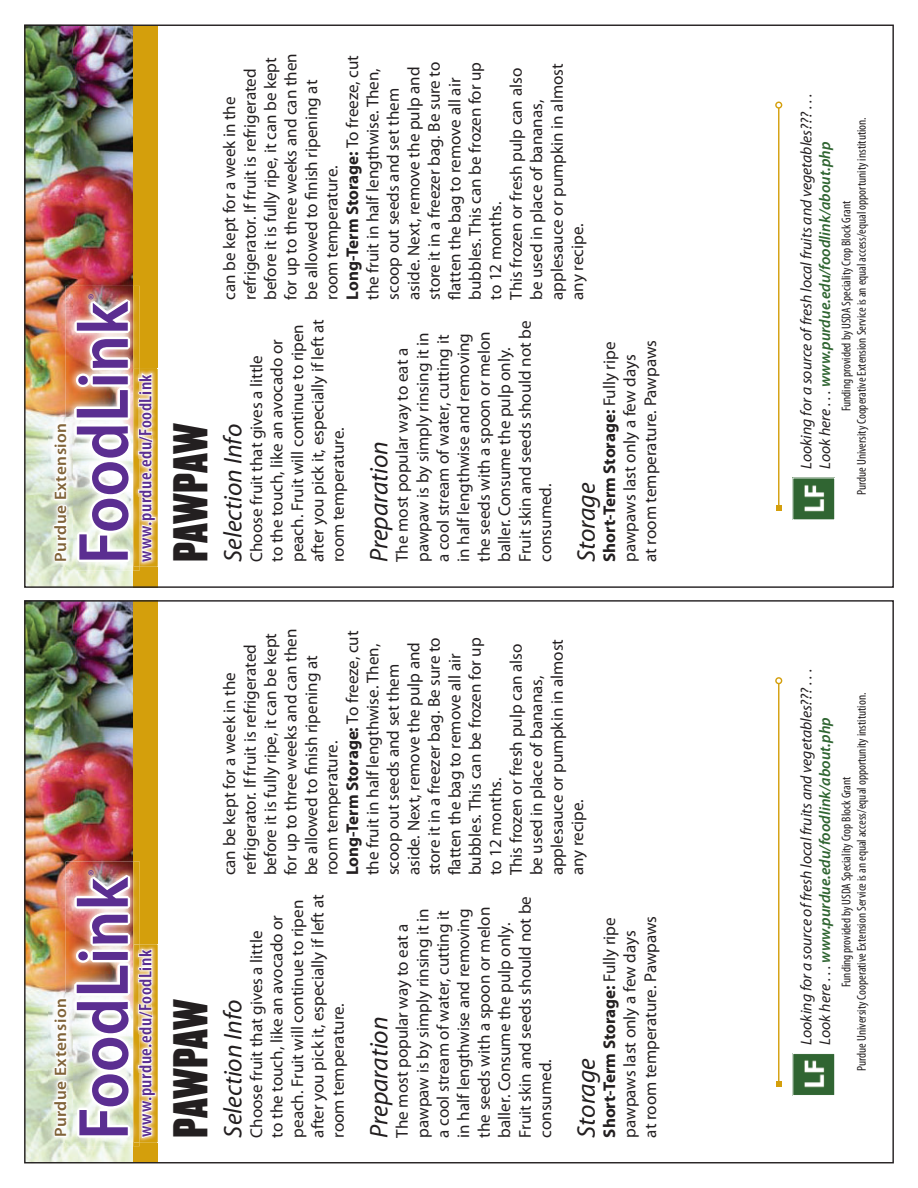
<style>
.page{position:relative;width:918px;height:1188px;background:#fff}
.page>*{position:absolute;margin:0;border:0;box-sizing:border-box;transform-origin:0 0}
.t1{font:600 71.7px "Myriad Pro";color:#5b2e91;scale:.9 1}
.t2{font:42.6px "Champion HTF Welterweight";letter-spacing:-.015em;color:#231f20}
.t3{font:italic 25.65px "Myriad Pro";color:#231f20}
.t4{font:600 condensed 18.15px "Myriad Pro";letter-spacing:.03em;color:#5b2e91;scale:1.06 1}
.t5{font:17.1px/20.4px "Myriad Pro";color:#231f20}
.t6{font:600 16.65px "Myriad Pro";letter-spacing:.03em;color:#806339;scale:1.04 1}
.t7{font:italic 15.6px/18.8px "Myriad Pro";color:#231f20}
.t8{font:15.45px "Myriad Pro";color:#5b2e91}
.t9{font:condensed 12.75px/15.3px "Myriad Pro";color:#231f20;text-align:center}
.s1{font-size:75.75px}
.s2{color:#5c2f92}
.s3{font-weight:700}
.s4{font-weight:600;color:#306532}
</style>
<div class="page">
<img style="left:26px;top:602px;width:107px;height:559px">
<div style="left:133px;top:600px;width:25px;height:563px;background:#d49f0c"></div>
<img style="left:140px;top:945px;width:18px;height:197px">
<img style="left:66px;top:862px;width:67px;height:284px">
<img style="left:133px;top:862px;width:7px;height:284px">
<svg style="left:138px;top:949px;width:18px;height:190px;background:#efdaab"></svg>
<img style="left:48px;top:993px;width:25px;height:149px">
<img style="left:52px;top:868px;width:80px;height:272px">
<hr style="left:778px;top:684px;width:1px;height:400px;background:#d49f0c">
<svg style="left:776px;top:1081px;width:6px;height:5px"></svg>
<div style="left:775px;top:677px;width:7px;height:7px;border:1px solid #d49f0c;border-radius:50%"></div>
<img style="left:795px;top:1055px;width:38px;height:39px">
<div style="left:793px;top:1053px;width:42px;height:43px;border:1px solid #fff"></div>
<img style="left:26px;top:27px;width:107px;height:559px">
<div style="left:133px;top:25px;width:25px;height:563px;background:#d49f0c"></div>
<img style="left:140px;top:369px;width:18px;height:198px">
<img style="left:66px;top:286px;width:67px;height:285px">
<img style="left:133px;top:286px;width:7px;height:285px">
<svg style="left:138px;top:373px;width:18px;height:190px;background:#efdbac"></svg>
<img style="left:48px;top:417px;width:25px;height:150px">
<img style="left:52px;top:293px;width:80px;height:271px">
<hr style="left:778px;top:108px;width:1px;height:400px;background:#d49f0c">
<svg style="left:776px;top:505px;width:6px;height:6px"></svg>
<div style="left:775px;top:102px;width:7px;height:7px;border:1px solid #d49f0c;border-radius:50%"></div>
<img style="left:795px;top:480px;width:38px;height:38px">
<p class="t6" style="left:51px;top:562px;width:135px;rotate:-90deg">Purdue Extension</p>
<p class="t8" style="left:88px;top:300px;width:8px;rotate:-90deg">®</p>
<h1 class="t1" style="left:61px;top:564px;width:293px;rotate:-90deg">Food<span class="s1">L</span>ink</h1>
<p class="t4" style="left:135px;top:459px;width:82px;rotate:-90deg">d <span class="s2">/</span>F <span class="s2">d</span>Li k</p>
<p class="t4" style="left:135px;top:562px;width:171px;rotate:-90deg">www.pur ue.e u oo n</p>
<p class="t4" style="left:135px;top:498px;width:9px;rotate:-90deg">d</p>
<p class="t5" style="left:220px;top:300px;width:248px;rotate:-90deg">can be kept for a week in the refrigerator. If fruit is refrigerated before it is fully ripe, it can be kept for up to three weeks and can then be allowed to finish ripening at room temperature.<br><span class="s3">Long-Term Storage:</span> To freeze, cut the fruit in half lengthwise. Then, scoop out seeds and set them aside. Next, remove the pulp and store it in a freezer bag. Be sure to flatten the bag to remove all air bubbles. This can be frozen for up to 12 months.<br>This frozen or fresh pulp can also be used in place of bananas, applesauce or pumpkin in almost any recipe.</p>
<p class="t5" style="left:247px;top:562px;width:245px;rotate:-90deg">Choose fruit that gives a little<br>to the touch, like an avocado or peach. Fruit will continue to ripen after you pick it, especially if left at room temperature.</p>
<h2 class="t2" style="left:173px;top:562px;width:140px;rotate:-90deg">PAWPAW</h2>
<h3 class="t3" style="left:223px;top:562px;width:139px;rotate:-90deg">Selection Info</h3>
<p class="t5" style="left:393px;top:562px;width:243px;rotate:-90deg">The most popular way to eat a pawpaw is by simply rinsing it in a cool stream of water, cutting it in half lengthwise and removing the seeds with a spoon or melon baller. Consume the pulp only.<br>Fruit skin and seeds should not be consumed.</p>
<h3 class="t3" style="left:369px;top:562px;width:123px;rotate:-90deg">Preparation</h3>
<p class="t5" style="left:600px;top:562px;width:223px;rotate:-90deg"><span class="s3">Short-Term Storage:</span> Fully ripe pawpaws last only a few days at room temperature. Pawpaws</p>
<h3 class="t3" style="left:576px;top:562px;width:81px;rotate:-90deg">Storage</h3>
<p class="t6" style="left:51px;top:1137px;width:135px;rotate:-90deg">Purdue Extension</p>
<p class="t8" style="left:88px;top:876px;width:8px;rotate:-90deg">®</p>
<h1 class="t1" style="left:61px;top:1140px;width:293px;rotate:-90deg">Food<span class="s1">L</span>ink</h1>
<p class="t4" style="left:135px;top:1035px;width:82px;rotate:-90deg">d <span class="s2">/</span>F <span class="s2">d</span>Li k</p>
<p class="t4" style="left:135px;top:1137px;width:171px;rotate:-90deg">www.pur ue.e u oo n</p>
<p class="t4" style="left:135px;top:1073px;width:9px;rotate:-90deg">d</p>
<p class="t5" style="left:220px;top:875px;width:248px;rotate:-90deg">can be kept for a week in the refrigerator. If fruit is refrigerated before it is fully ripe, it can be kept for up to three weeks and can then be allowed to finish ripening at room temperature.<br><span class="s3">Long-Term Storage:</span> To freeze, cut the fruit in half lengthwise. Then, scoop out seeds and set them aside. Next, remove the pulp and store it in a freezer bag. Be sure to flatten the bag to remove all air bubbles. This can be frozen for up to 12 months.<br>This frozen or fresh pulp can also be used in place of bananas, applesauce or pumpkin in almost any recipe.</p>
<p class="t5" style="left:247px;top:1138px;width:245px;rotate:-90deg">Choose fruit that gives a little<br>to the touch, like an avocado or peach. Fruit will continue to ripen after you pick it, especially if left at room temperature.</p>
<h2 class="t2" style="left:173px;top:1138px;width:140px;rotate:-90deg">PAWPAW</h2>
<h3 class="t3" style="left:223px;top:1138px;width:139px;rotate:-90deg">Selection Info</h3>
<p class="t5" style="left:393px;top:1138px;width:243px;rotate:-90deg">The most popular way to eat a pawpaw is by simply rinsing it in a cool stream of water, cutting it in half lengthwise and removing the seeds with a spoon or melon baller. Consume the pulp only.<br>Fruit skin and seeds should not be consumed.</p>
<h3 class="t3" style="left:369px;top:1138px;width:123px;rotate:-90deg">Preparation</h3>
<p class="t5" style="left:600px;top:1138px;width:223px;rotate:-90deg"><span class="s3">Short-Term Storage:</span> Fully ripe pawpaws last only a few days at room temperature. Pawpaws</p>
<h3 class="t3" style="left:576px;top:1138px;width:81px;rotate:-90deg">Storage</h3>
<p class="t7" style="left:798px;top:469px;width:377px;rotate:-90deg">Looking for a source of fresh local fruits and vegetables??? . . .<br>Look here . . . <span class="s4">www.purdue.edu/foodlink/about.php</span></p>
<p class="t9" style="left:839px;top:495px;width:380px;rotate:-90deg">Funding provided by USDA Speciality Crop Block Grant<br>Purdue University Cooperative Extension Service is an equal access/equal opportunity institution.</p>
<p class="t7" style="left:798px;top:1045px;width:377px;rotate:-90deg">Looking for a source of fresh local fruits and vegetables??? . . .<br>Look here . . . <span class="s4">www.purdue.edu/foodlink/about.php</span></p>
<p class="t9" style="left:839px;top:1071px;width:380px;rotate:-90deg">Funding provided by USDA Speciality Crop Block Grant<br>Purdue University Cooperative Extension Service is an equal access/equal opportunity institution.</p>
</div>
